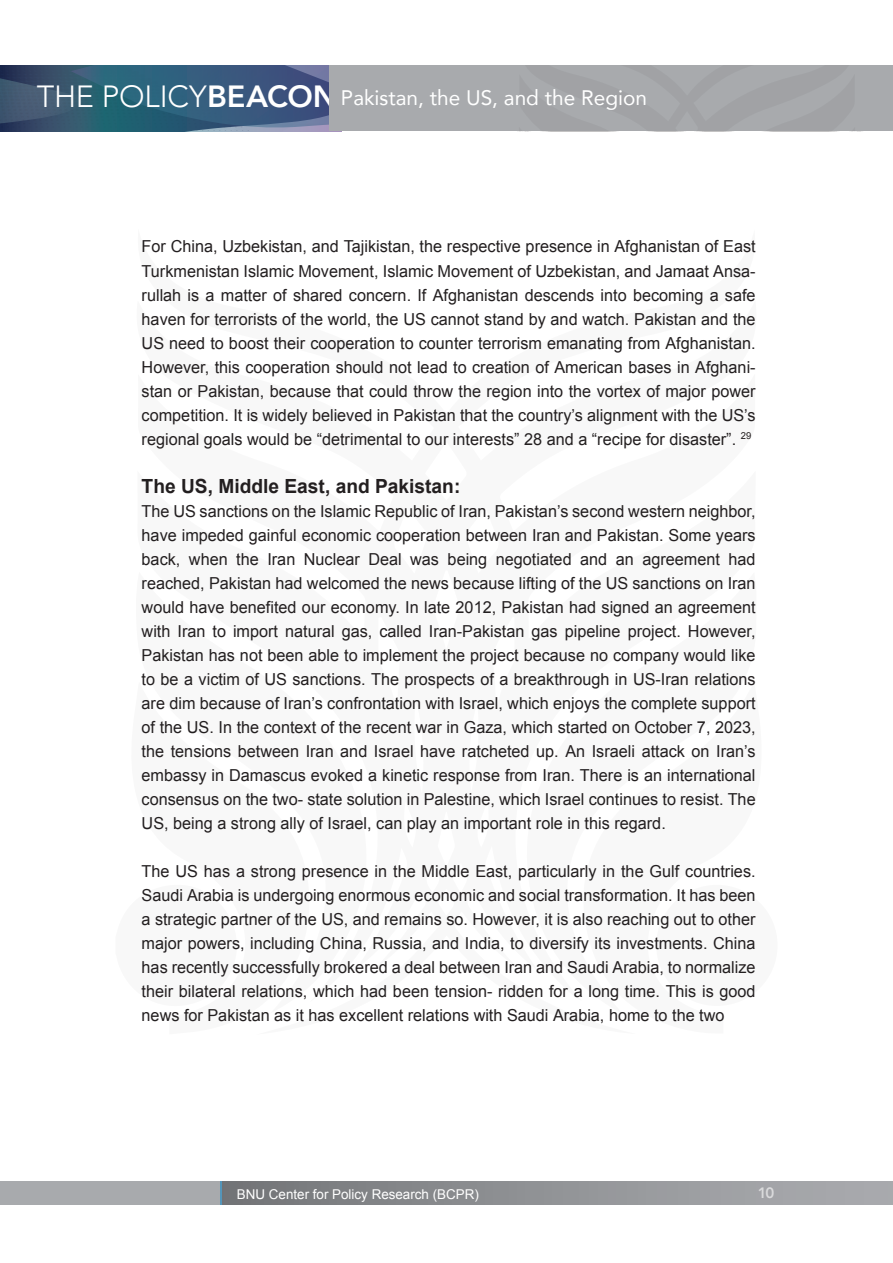
<style>
.page{position:relative;width:893px;height:1263px;background:#fff}
.page>*{position:absolute;margin:0;border:0;box-sizing:border-box;transform-origin:0 0}
.t1{font:21px "Avenir";color:#fff}
.t2{font:700 19.5px "Arial";color:#231f20}
.t3{font:16.5px/24px "Arial";color:#231f20;text-align:justify}
.t4{font:500 15px "Avenir";color:#fff}
.t5{font:800 15px "Avenir";color:#fff}
.t6{font:13.5px "Arial";color:#fff}
.s1{font-weight:300;font-size:30.6px}
.s2{font-weight:800;font-size:30.6px}
</style>
<div class="page">
<div style="left:656px;top:885px;width:122px;height:121px;background:#f8f8f8;border-radius:50%"></div>
<div style="left:0;top:1181px;width:318px;height:24px;background:#a8aaad"></div>
<div style="left:220px;top:1181px;width:673px;height:24px;background:linear-gradient(to right,#747679,#adaeb2)"></div>
<hr style="left:220px;top:1181px;width:2px;height:24px;background:#5495b9">
<svg style="left:0;top:65px;width:342px;height:66px;background:#395c7a"></svg>
<div style="left:331px;top:66px;width:556px;height:65px;background:#a8aaad"></div>
<p class="t1" style="left:37px;top:81px;width:612px"><span class="s1">THE POLICY</span><span class="s2">BEACON</span> Con ours of a new IMF program</p>
<p class="t1" style="left:337px;top:81px;width:301px">Contours of a new IMF program</p>
<p class="t1" style="left:345px;top:81px;width:301px">Contours of a new IMF program</p>
<p class="t1" style="left:447px;top:81px;width:25px">f a</p>
<p class="t1" style="left:594px;top:81px;width:14px">g</p>
<p class="t1" style="left:341px;top:81px;width:308px">Pakistan, the US, and the Region</p>
<p class="t4" style="left:590px;top:98px;width:33px">A Z</p>
<p class="t3" style="left:142px;top:235px;width:616px">For China, Uzbekistan, and Tajikistan, the respective presence in Afghanistan of East Turkmenistan Islamic Movement, Islamic Movement of Uzbekistan, and Jamaat Ansa&shy;rullah is a matter of shared concern. If Afghanistan descends into becoming a safe haven for terrorists of the world, the US cannot stand by and watch. Pakistan and the US need to boost their cooperation to counter terrorism emanating from Afghanistan.<br>However, this cooperation should not lead to creation of American bases in Afghani&shy;stan or Pakistan, because that could throw the region into the vortex of major power competition. It is widely believed in Pakistan that the country’s alignment with the US’s regional goals would be “detrimental to our interests” 28 and a “recipe for disaster”. <sup>29</sup></p>
<p class="t2" style="left:142px;top:473px;width:320px">The US, Middle East, and Pakistan:</p>
<p class="t3" style="left:142px;top:499px;width:616px">The US sanctions on the Islamic Republic of Iran, Pakistan’s second western neighbor, have impeded gainful economic cooperation between Iran and Pakistan. Some years back, when the Iran Nuclear Deal was being negotiated and an agreement had reached, Pakistan had welcomed the news because lifting of the US sanctions on Iran would have benefited our economy. In late 2012, Pakistan had signed an agreement with Iran to import natural gas, called Iran-Pakistan gas pipeline project. However, Pakistan has not been able to implement the project because no company would like to be a victim of US sanctions. The prospects of a breakthrough in US-Iran relations are dim because of Iran’s confrontation with Israel, which enjoys the complete support of the US. In the context of the recent war in Gaza, which started on October 7, 2023, the tensions between Iran and Israel have ratcheted up. An Israeli attack on Iran’s embassy in Damascus evoked a kinetic response from Iran. There is an international consensus on the two- state solution in Palestine, which Israel continues to resist. The US, being a strong ally of Israel, can play an important role in this regard.</p>
<p class="t3" style="left:142px;top:859px;width:615px">The US has a strong presence in the Middle East, particularly in the Gulf countries.<br>Saudi Arabia is undergoing enormous economic and social transformation. It has been a strategic partner of the US, and remains so. However, it is also reaching out to other major powers, including China, Russia, and India, to diversify its investments. China has recently successfully brokered a deal between Iran and Saudi Arabia, to normalize their bilateral relations, which had been tension- ridden for a long time. This is good news for Pakistan as it has excellent relations with Saudi Arabia, home to the two</p>
<p class="t6" style="left:237px;top:1185px;width:243px">BNU Center for Policy Research (BCPR)</p>
<p class="t5" style="left:757px;top:1181px;width:19px">10</p>
</div>
